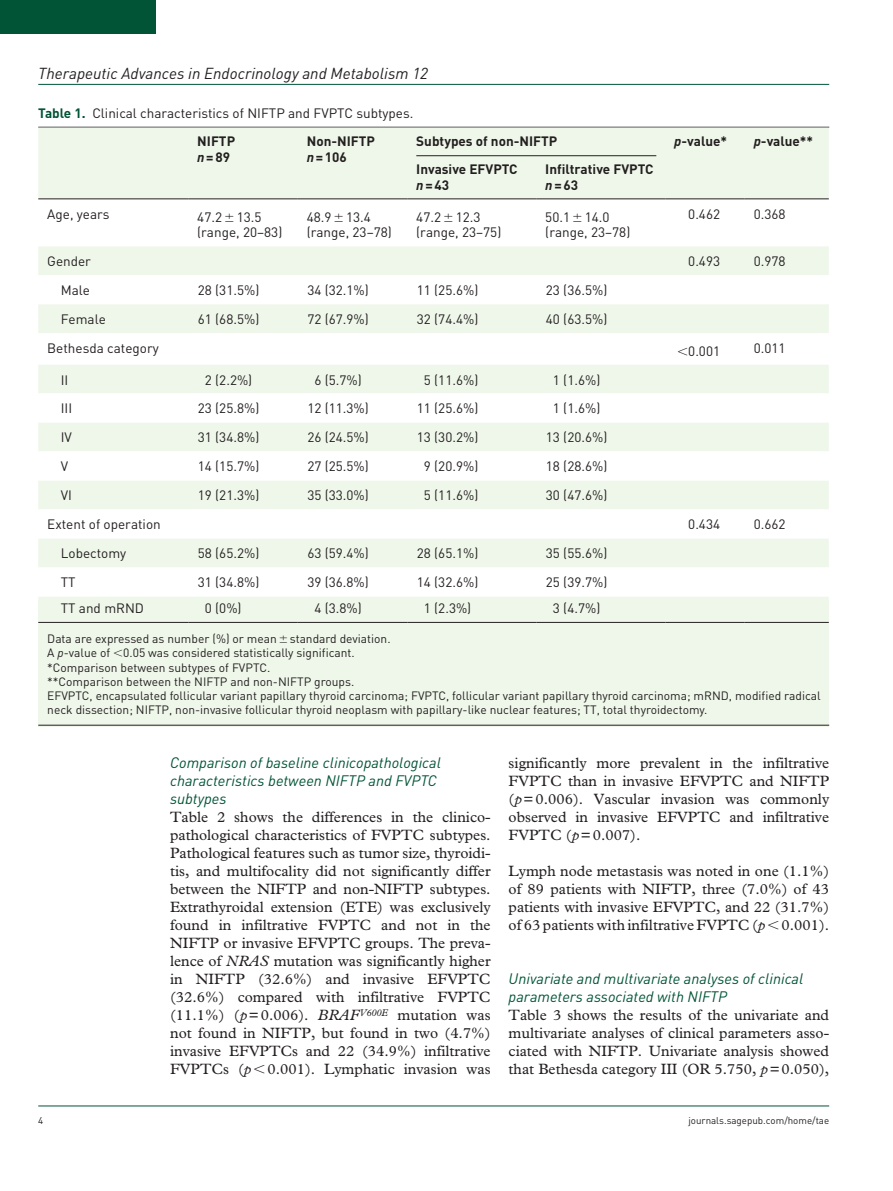
<style>
.page{position:relative;width:893px;height:1191px;background:#fff}
.page>*{position:absolute;margin:0;border:0;box-sizing:border-box;transform-origin:0 0}
.t1{font:italic 15.75px "DIN";color:#231f20}
.t2{font:15px/18px "Plantin Std";color:#231f20;text-align:justify}
.t3{font:italic 15px/18px "DIN";color:#015436}
.t4{font:13.5px/15.8px "DIN";color:#231f20}
.t5{font:700 13.5px/15.8px "DIN";color:#231f20}
.t6{font:12px/14.2px "DIN";color:#231f20}
.t7{font:9.75px "DIN";color:#231f20}
.s1{font-weight:700;color:#015436}
.s2{font-weight:700}
.s3{font-style:italic}
</style>
<div class="page">
<hr style="left:38px;top:84px;width:791px;height:1px;background:#015436">
<hr style="left:38px;top:1105px;width:791px;height:1px;background:#015436">
<div style="left:0;top:0;width:155px;height:34px;background:#015436"></div>
<div style="left:38px;top:600px;width:791px;height:126px;background:#eff7ea"></div>
<hr style="left:38px;top:127px;width:791px;height:1px;background:#231f20">
<hr style="left:38px;top:725px;width:791px;height:1px;background:#231f20">
<div style="left:38px;top:128px;width:791px;height:494px;background:#eff7ea"></div>
<svg style="left:38px;top:199px;width:791px;height:397px"></svg>
<hr style="left:38px;top:622px;width:150px;height:1px;background:#231f20">
<hr style="left:188px;top:622px;width:110px;height:1px;background:#231f20">
<hr style="left:298px;top:622px;width:109px;height:1px;background:#231f20">
<hr style="left:407px;top:622px;width:129px;height:1px;background:#231f20">
<hr style="left:536px;top:622px;width:129px;height:1px;background:#231f20">
<hr style="left:665px;top:622px;width:80px;height:1px;background:#231f20">
<hr style="left:745px;top:622px;width:84px;height:1px;background:#231f20">
<hr style="left:188px;top:198px;width:110px;height:1px;background:#231f20">
<hr style="left:298px;top:198px;width:109px;height:1px;background:#231f20">
<hr style="left:665px;top:198px;width:80px;height:1px;background:#231f20">
<hr style="left:745px;top:198px;width:84px;height:1px;background:#231f20">
<hr style="left:38px;top:198px;width:150px;height:1px;background:#231f20">
<hr style="left:407px;top:198px;width:129px;height:1px;background:#231f20">
<hr style="left:536px;top:198px;width:129px;height:1px;background:#231f20">
<hr style="left:416px;top:155px;width:240px;height:1px;background:#231f20">
<svg style="left:225px;top:213px;width:8px;height:8px"></svg>
<svg style="left:335px;top:213px;width:8px;height:8px"></svg>
<svg style="left:444px;top:213px;width:8px;height:8px"></svg>
<svg style="left:573px;top:213px;width:8px;height:8px"></svg>
<svg style="left:678px;top:347px;width:9px;height:8px"></svg>
<p class="t1" style="left:38px;top:63px;width:391px">Therapeutic Advances in Endocrinology and Metabolism 12</p>
<p class="t4" style="left:197px;top:98px;width:218px;line-height:28.5px;text-indent:-159px"><span class="s1">Table 1.</span> Clinical characteristics of NIFTP and FVPTC subtypes.<br><span class="s2">NIFTP</span></p>
<p class="t5" style="left:197px;top:149px;width:34px"><span class="s3">n</span>=89</p>
<p class="t5" style="left:307px;top:133px;width:70px">Non-NIFTP <span class="s3">n</span>=106</p>
<p class="t5" style="left:416px;top:133px;width:143px">Subtypes of non-NIFTP</p>
<p class="t5" style="left:674px;top:133px;width:54px"><span class="s3">p</span>-value*</p>
<p class="t5" style="left:754px;top:133px;width:61px"><span class="s3">p</span>-value**</p>
<p class="t5" style="left:416px;top:161px;width:103px">Invasive EFVPTC <span class="s3">n</span>=43</p>
<p class="t5" style="left:545px;top:161px;width:110px">Infiltrative FVPTC <span class="s3">n</span>=63</p>
<p class="t4" style="left:47px;top:206px;width:64px">Age, years</p>
<p class="t4" style="left:197px;top:208px;width:87px">47.2 13.5 (range, 20–83)</p>
<p class="t4" style="left:307px;top:208px;width:87px">48.9 13.4 (range, 23–78)</p>
<p class="t4" style="left:416px;top:208px;width:87px">47.2 12.3 (range, 23–75)</p>
<p class="t4" style="left:545px;top:208px;width:87px">50.1 14.0 (range, 23–78)</p>
<p class="t4" style="left:688px;top:206px;width:33px">0.462</p>
<p class="t4" style="left:754px;top:206px;width:33px">0.368</p>
<p class="t4" style="left:47px;top:253px;width:45px">Gender</p>
<p class="t4" style="left:688px;top:253px;width:33px">0.493</p>
<p class="t4" style="left:754px;top:253px;width:33px">0.978</p>
<p class="t4" style="left:61px;top:282px;width:31px">Male</p>
<p class="t4" style="left:198px;top:282px;width:63px">28 (31.5%)</p>
<p class="t4" style="left:307px;top:282px;width:63px">34 (32.1%)</p>
<p class="t4" style="left:417px;top:282px;width:63px">11 (25.6%)</p>
<p class="t4" style="left:546px;top:282px;width:63px">23 (36.5%)</p>
<p class="t4" style="left:61px;top:311px;width:47px">Female</p>
<p class="t4" style="left:198px;top:311px;width:63px">61 (68.5%)</p>
<p class="t4" style="left:307px;top:311px;width:63px">72 (67.9%)</p>
<p class="t4" style="left:417px;top:311px;width:63px">32 (74.4%)</p>
<p class="t4" style="left:546px;top:311px;width:63px">40 (63.5%)</p>
<p class="t4" style="left:47px;top:340px;width:113px">Bethesda category</p>
<p class="t4" style="left:688px;top:342px;width:33px">0.001</p>
<p class="t4" style="left:754px;top:340px;width:33px">0.011</p>
<p class="t4" style="left:61px;top:371px;width:9px">II</p>
<p class="t4" style="left:205px;top:371px;width:49px">2 (2.2%)</p>
<p class="t4" style="left:314px;top:371px;width:49px">6 (5.7%)</p>
<p class="t4" style="left:424px;top:371px;width:56px">5 (11.6%)</p>
<p class="t4" style="left:553px;top:371px;width:49px">1 (1.6%)</p>
<p class="t4" style="left:61px;top:400px;width:13px">III</p>
<p class="t4" style="left:198px;top:400px;width:63px">23 (25.8%)</p>
<p class="t4" style="left:307px;top:400px;width:63px">12 (11.3%)</p>
<p class="t4" style="left:417px;top:400px;width:63px">11 (25.6%)</p>
<p class="t4" style="left:553px;top:400px;width:49px">1 (1.6%)</p>
<p class="t4" style="left:61px;top:429px;width:13px">IV</p>
<p class="t4" style="left:198px;top:429px;width:63px">31 (34.8%)</p>
<p class="t4" style="left:307px;top:429px;width:63px">26 (24.5%)</p>
<p class="t4" style="left:417px;top:429px;width:63px">13 (30.2%)</p>
<p class="t4" style="left:546px;top:429px;width:63px">13 (20.6%)</p>
<p class="t4" style="left:61px;top:458px;width:9px">V</p>
<p class="t4" style="left:198px;top:458px;width:63px">14 (15.7%)</p>
<p class="t4" style="left:307px;top:458px;width:63px">27 (25.5%)</p>
<p class="t4" style="left:424px;top:458px;width:56px">9 (20.9%)</p>
<p class="t4" style="left:546px;top:458px;width:63px">18 (28.6%)</p>
<p class="t4" style="left:61px;top:487px;width:13px">VI</p>
<p class="t4" style="left:198px;top:487px;width:63px">19 (21.3%)</p>
<p class="t4" style="left:307px;top:487px;width:63px">35 (33.0%)</p>
<p class="t4" style="left:424px;top:487px;width:56px">5 (11.6%)</p>
<p class="t4" style="left:546px;top:487px;width:63px">30 (47.6%)</p>
<p class="t4" style="left:47px;top:516px;width:115px">Extent of operation</p>
<p class="t4" style="left:688px;top:516px;width:33px">0.434</p>
<p class="t4" style="left:754px;top:516px;width:33px">0.662</p>
<p class="t4" style="left:61px;top:545px;width:67px">Lobectomy</p>
<p class="t4" style="left:198px;top:545px;width:63px">58 (65.2%)</p>
<p class="t4" style="left:307px;top:545px;width:63px">63 (59.4%)</p>
<p class="t4" style="left:417px;top:545px;width:63px">28 (65.1%)</p>
<p class="t4" style="left:546px;top:545px;width:63px">35 (55.6%)</p>
<p class="t4" style="left:61px;top:574px;width:16px">TT</p>
<p class="t4" style="left:198px;top:574px;width:63px">31 (34.8%)</p>
<p class="t4" style="left:307px;top:574px;width:63px">39 (36.8%)</p>
<p class="t4" style="left:417px;top:574px;width:63px">14 (32.6%)</p>
<p class="t4" style="left:546px;top:574px;width:63px">25 (39.7%)</p>
<p class="t4" style="left:61px;top:600px;width:85px">TT and mRND</p>
<p class="t4" style="left:205px;top:600px;width:38px">0 (0%)</p>
<p class="t4" style="left:314px;top:600px;width:49px">4 (3.8%)</p>
<p class="t4" style="left:424px;top:600px;width:49px">1 (2.3%)</p>
<p class="t4" style="left:553px;top:600px;width:49px">3 (4.7%)</p>
<p class="t6" style="left:47px;top:631px;width:775px">Data are expressed as number (%) or mean standard deviation.<br>A <span class="s3">p</span>-value of 0.05 was considered statistically significant.<br>*Comparison between subtypes of FVPTC.<br>**Comparison between the NIFTP and non-NIFTP groups.<br>EFVPTC, encapsulated follicular variant papillary thyroid carcinoma; FVPTC, follicular variant papillary thyroid carcinoma; mRND, modified radical neck dissection; NIFTP, non-invasive follicular thyroid neoplasm with papillary-like nuclear features; TT, total thyroidectomy.</p>
<p class="t3" style="left:170px;top:753px;width:272px">Comparison of baseline clinicopathological characteristics between NIFTP and FVPTC subtypes</p>
<p class="t2" style="left:170px;top:808px;width:322px">Table 2 shows the differences in the clinico&shy;pathological characteristics of FVPTC subtypes.<br>Pathological features such as tumor size, thyroidi&shy;tis, and multifocality did not significantly differ between the NIFTP and non-NIFTP subtypes.<br>Extrathyroidal extension (ETE) was exclusively found in infiltrative FVPTC and not in the NIFTP or invasive EFVPTC groups. The preva&shy;lence of <span class="s3">NRAS</span> mutation was significantly higher in NIFTP (32.6%) and invasive EFVPTC (32.6%) compared with infiltrative FVPTC (11.1%) (<span class="s3">p</span>=0.006). <span class="s3">BRAF</span><sup>V600E</sup> mutation was not found in NIFTP, but found in two (4.7%) invasive EFVPTCs and 22 (34.9%) infiltrative FVPTCs (<span class="s3">p</span> 0.001). Lymphatic invasion was</p>
<p class="t2" style="left:509px;top:754px;width:322px">significantly more prevalent in the infiltrative FVPTC than in invasive EFVPTC and NIFTP (<span class="s3">p</span>=0.006). Vascular invasion was commonly observed in invasive EFVPTC and infiltrative FVPTC (<span class="s3">p</span>=0.007).</p>
<p class="t2" style="left:509px;top:862px;width:322px">Lymph node metastasis was noted in one (1.1%) of 89 patients with NIFTP, three (7.0%) of 43 patients with invasive EFVPTC, and 22 (31.7%) of 63 patients with infiltrative FVPTC (<span class="s3">p</span> 0.001).</p>
<p class="t3" style="left:509px;top:969px;width:296px">Univariate and multivariate analyses of clinical parameters associated with NIFTP</p>
<p class="t2" style="left:509px;top:1006px;width:322px">Table 3 shows the results of the univariate and multivariate analyses of clinical parameters asso&shy;ciated with NIFTP. Univariate analysis showed that Bethesda category III (OR 5.750, <span class="s3">p</span>=0.050),</p>
<p class="t7" style="left:38px;top:1114px;width:7px">4</p>
<p class="t7" style="left:688px;top:1114px;width:142px">journals.sagepub.com/home/tae</p>
</div>
